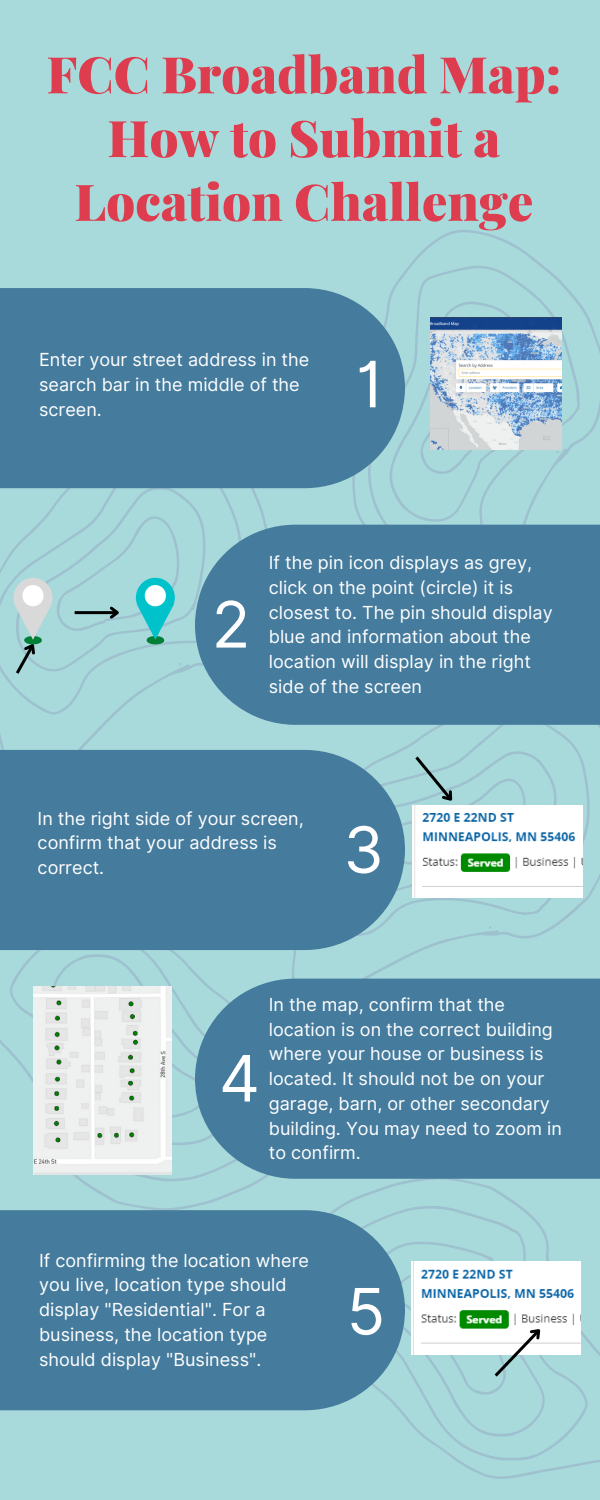
<style>
.page{position:relative;width:600px;height:1500px;background:#a8dadc}
.page>*{position:absolute;margin:0;border:0;box-sizing:border-box;transform-origin:0 0}
.t1{font:64px "Inter";color:#fff}
.t2{font:900 50.6px/63.8px "Playfair Display";color:#dd3d4e;text-align:center}
.t3{font:18px/24.8px "Inter";color:#fff}
</style>
<div class="page">
<svg style="left:316px;top:230px;width:284px;height:295px"></svg>
<svg style="left:320px;top:725px;width:280px;height:254px"></svg>
<svg style="left:0;top:488px;width:316px;height:262px"></svg>
<div style="left:0;top:288px;width:405px;height:200px;background:#457b9d"></div>
<div style="left:195px;top:525px;width:405px;height:200px;background:#457b9d"></div>
<svg style="left:0;top:950px;width:320px;height:260px"></svg>
<div style="left:0;top:750px;width:405px;height:200px;background:#457b9d"></div>
<svg style="left:288px;top:1179px;width:312px;height:300px"></svg>
<div style="left:195px;top:979px;width:405px;height:200px;background:#457b9d"></div>
<div style="left:0;top:1210px;width:405px;height:200px;background:#457b9d"></div>
<img style="left:430px;top:318px;width:131px;height:132px">
<div style="left:147px;top:637px;width:17px;height:7px;background:#0e8745;border-radius:50%"></div>
<div style="left:147px;top:636px;width:17px;height:8px;background:#008037;border-radius:50%"></div>
<svg style="left:136px;top:578px;width:39px;height:62px"></svg>
<div style="left:145px;top:585px;width:21px;height:21px;background:#fff;border-radius:50%"></div>
<hr style="left:75px;top:611px;width:42px;height:3px;background:#000">
<svg style="left:107px;top:604px;width:15px;height:17px"></svg>
<svg style="left:13px;top:578px;width:39px;height:99px"></svg>
<img style="left:33px;top:987px;width:139px;height:187px">
<img style="left:411px;top:1262px;width:170px;height:92px">
<svg style="left:491px;top:1321px;width:57px;height:59px"></svg>
<img style="left:413px;top:806px;width:169px;height:92px">
<svg style="left:412px;top:753px;width:49px;height:56px"></svg>
<h2 class="t2" style="left:47px;top:41px;width:516px">FCC Broadband Map:<br>How to Submit a<br>Location Challenge</h2>
<p class="t3" style="left:39px;top:347px;width:272px">Enter your street address in the search bar in the middle of the screen.</p>
<h1 class="t1" style="left:356px;top:346px;width:30px">1</h1>
<h1 class="t1" style="left:212px;top:586px;width:40px">2</h1>
<p class="t3" style="left:269px;top:550px;width:285px">If the pin icon displays as grey, click on the point (circle) it is closest to. The pin should display blue and information about the location will display in the right side of the screen</p>
<p class="t3" style="left:38px;top:806px;width:268px">In the right side of your screen, confirm that your address is correct.</p>
<h1 class="t1" style="left:343px;top:811px;width:42px">3</h1>
<h1 class="t1" style="left:219px;top:1040px;width:43px">4</h1>
<p class="t3" style="left:269px;top:992px;width:295px">In the map, confirm that the location is on the correct building where your house or business is located. It should not be on your garage, barn, or other secondary building. You may need to zoom in to confirm.</p>
<p class="t3" style="left:39px;top:1248px;width:271px">If confirming the location where you live, location type should display "Residential". For a business, the location type should display "Business".</p>
<h1 class="t1" style="left:347px;top:1273px;width:40px">5</h1>
</div>
